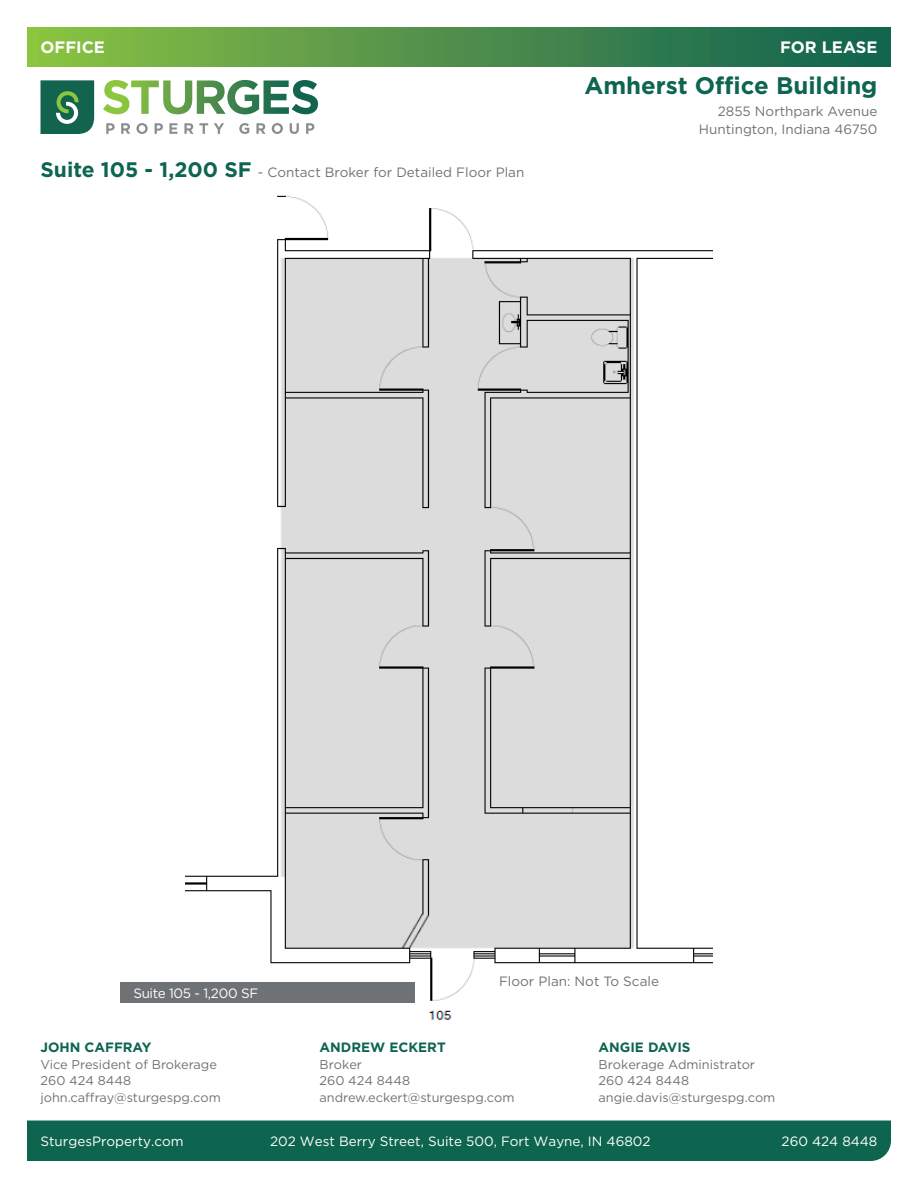
<style>
.page{position:relative;width:918px;height:1188px;background:#fff}
.page>*{position:absolute;margin:0;border:0;box-sizing:border-box;transform-origin:0 0}
.t1{font:700 24px "Gotham";color:#0d6550}
.t2{font:700 16.5px "Gotham";color:#fff}
.SPG_Paragraph{font:13.5px/18px "Gotham";color:#6f7275;text-align:right}
.t3{font:13.5px "Gotham";color:#fff}
.t4{font:700 13.5px "Gotham";color:#0d6550}
.t5{font:13.5px "Gotham";letter-spacing:-.025em;color:#fff}
.t6{font:12.75px/16.5px "Gotham";color:#6f7275}
.s1{font-weight:700;font-size:21px;color:#0d6550}
</style>
<div class="page">
<div style="left:27px;top:1120px;width:864px;height:41px;background:#0d6550"></div>
<div style="left:27px;top:27px;width:864px;height:40px;background:linear-gradient(to right,#8dc143,#0f6051)"></div>
<svg style="left:40px;top:80px;width:54px;height:54px;background:#2f785d"></svg>
<svg style="left:106px;top:123px;width:9px;height:11px"></svg>
<svg style="left:121px;top:123px;width:9px;height:11px"></svg>
<svg style="left:136px;top:123px;width:12px;height:11px"></svg>
<svg style="left:155px;top:123px;width:8px;height:11px"></svg>
<svg style="left:169px;top:123px;width:9px;height:11px"></svg>
<svg style="left:184px;top:123px;width:24px;height:11px"></svg>
<svg style="left:214px;top:123px;width:10px;height:11px"></svg>
<svg style="left:239px;top:123px;width:10px;height:11px"></svg>
<svg style="left:256px;top:123px;width:10px;height:11px"></svg>
<svg style="left:272px;top:123px;width:11px;height:11px"></svg>
<svg style="left:290px;top:123px;width:9px;height:11px"></svg>
<svg style="left:306px;top:123px;width:8px;height:11px"></svg>
<svg style="left:103px;top:80px;width:215px;height:34px"></svg>
<img style="left:186px;top:195px;width:527px;height:825px">
<div style="left:120px;top:983px;width:295px;height:20px;background:#6f7275"></div>
<p class="t2" style="left:40px;top:37px;width:66px">OFFICE</p>
<p class="t2" style="left:780px;top:37px;width:99px">FOR LEASE</p>
<p class="SPG_Paragraph" style="left:40px;top:163px;width:485px"><span class="s1">Suite 105 - 1,200 SF</span> - Contact Broker for Detailed Floor Plan</p>
<h1 class="t1" style="left:584px;top:70px;width:295px">Amherst Office Building</h1>
<p class="SPG_Paragraph" style="left:699px;top:102px;width:180px">2855 Northpark Avenue<br>Huntington, Indiana 46750</p>
<p class="t5" style="left:133px;top:985px;width:126px">Suite 105 - 1,200 SF</p>
<p class="t4" style="left:40px;top:1038px;width:113px">JOHN CAFFRAY</p>
<p class="t6" style="left:40px;top:1056px;width:182px">Vice President of Brokerage<br>260 424 8448 john.caffray@sturgespg.com</p>
<p class="SPG_Paragraph" style="left:499px;top:972px;width:161px">Floor Plan: Not To Scale</p>
<p class="t4" style="left:320px;top:1038px;width:128px">ANDREW ECKERT</p>
<p class="t6" style="left:320px;top:1056px;width:197px">Broker<br>260 424 8448 andrew.eckert@sturgespg.com</p>
<p class="t4" style="left:598px;top:1038px;width:94px">ANGIE DAVIS</p>
<p class="t6" style="left:598px;top:1056px;width:178px">Brokerage Administrator<br>260 424 8448 angie.davis@sturgespg.com</p>
<p class="t3" style="left:40px;top:1133px;width:145px">SturgesProperty.com</p>
<p class="t3" style="left:270px;top:1133px;width:382px">202 West Berry Street, Suite 500, Fort Wayne, IN 46802</p>
<p class="t3" style="left:782px;top:1133px;width:97px">260 424 8448</p>
</div>
